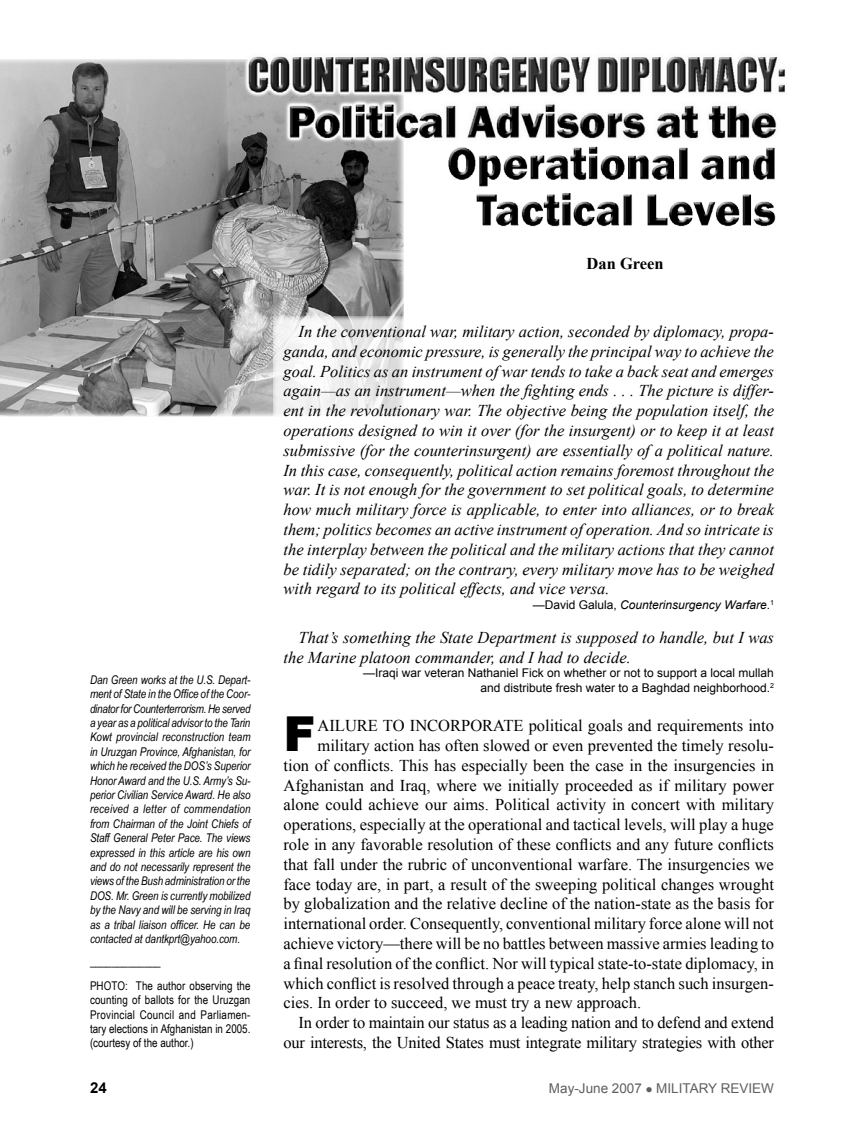
<style>
.page{position:relative;width:864px;height:1134px;background:#fff}
.page>*{position:absolute;margin:0;border:0;box-sizing:border-box;transform-origin:0 0}
.fob_Drop_Cap{font:900 48.15px "Arial";color:#000}
.fob{font:italic 16.5px/19.8px "Times New Roman";color:#000;text-align:justify}
.fob_Drop_Cap-2{font:16.5px "Times New Roman";color:#000}
.fob-2{font:16.5px/19.8px "Times New Roman";letter-spacing:-.015em;color:#000;text-align:right}
.author_byline{font:700 16.5px "Times New Roman";color:#000}
.subhead{font:700 15px "Arial";color:#000}
.subhead-2{font:13.5px "Arial";color:#5e5f5f}
.bio{font:italic 12px/14.4px "Arial Narrow";letter-spacing:-.005em;color:#000;text-align:justify}
.bio-2{font:12px/14.4px "Arial Narrow";color:#000;text-align:justify}
.fob-3{font:12px/14.4px "Arial";color:#000;text-align:right}
.fob-4{font:italic 12px "Arial";color:#000}
.s1{font-style:normal}
.s2{font-style:italic}
</style>
<div class="page">
<img style="left:0;top:59px;width:403px;height:357px">
<img style="left:243px;top:56px;width:542px;height:177px">
<svg style="left:273px;top:316px;width:131px;height:100px;fill:#f1f1f1"></svg>
<p class="bio" style="left:90px;top:672px;width:162px">Dan Green works at the U.S. Depart&shy;ment of State in the Office of the Coor&shy;dinator for Counterterrorism. He served a year as a political advisor to the Tarin Kowt provincial reconstruction team in Uruzgan Province, Afghanistan, for which he received the DOS’s Superior Honor Award and the U.S. Army’s Su&shy;perior Civilian Service Award. He also received a letter of commendation from Chairman of the Joint Chiefs of Staff General Peter Pace. The views expressed in this article are his own and do not necessarily represent the views of the Bush administration or the DOS. Mr. Green is currently mobilized by the Navy and will be serving in Iraq as a tribal liaison officer. He can be contacted at dantkprt@yahoo.com.</p>
<p class="bio" style="left:90px;top:955px;width:72px">_____________</p>
<p class="bio-2" style="left:90px;top:978px;width:162px">PHOTO: The author observing the counting of ballots for the Uruzgan Provincial Council and Parliamen&shy;tary elections in Afghanistan in 2005. (courtesy of the author.)</p>
<p class="author_byline" style="left:587px;top:252px;width:79px">Dan Green</p>
<p class="fob" style="left:284px;top:321px;width:492px;text-indent:15px">In the conventional war, military action, seconded by diplomacy, propa&shy;ganda, and economic pressure, is generally the principal way to achieve the goal. Politics as an instrument of war tends to take a back seat and emerges again—as an instrument—when the fighting ends . . . The picture is differ&shy;ent in the revolutionary war. The objective being the population itself, the operations designed to win it over (for the insurgent) or to keep it at least submissive (for the counterinsurgent) are essentially of a political nature.<br>In this case, consequently, political action remains foremost throughout the war. It is not enough for the government to set political goals, to determine how much military force is applicable, to enter into alliances, or to break them; politics becomes an active instrument of operation. And so intricate is the interplay between the political and the military actions that they cannot be tidily separated; on the contrary, every military move has to be weighed with regard to its political effects, and vice versa.</p>
<p class="fob-4" style="left:533px;top:597px;width:243px"><span class="s1">—David Galula,</span> Counterinsurgency Warfare<span class="s1">.</span><sup>1</sup></p>
<p class="fob" style="left:284px;top:627px;width:492px;text-indent:15px">That’s something the State Department is supposed to handle, but I was the Marine platoon commander, and I had to decide.</p>
<p class="fob-3" style="left:363px;top:666px;width:412px"><span class="s2">—</span>I raqi war veteran Nathaniel Fick on whether or not to support a local mullah and distribute fresh water to a Baghdad neighborhood.<sup>2</sup></p>
<p class="fob_Drop_Cap" style="left:284px;top:699px;width:34px">F</p>
<p class="fob_Drop_Cap-2" style="left:318px;top:715px;width:458px">ailure to incorporate political goals and requirements into</p>
<p class="fob_Drop_Cap-2" style="left:318px;top:734px;width:458px">military action has often slowed or even prevented the timely resolu-</p>
<p class="fob_Drop_Cap-2" style="left:284px;top:754px;width:492px">tion of conflicts. This has especially been the case in the insurgencies in</p>
<p class="fob_Drop_Cap-2" style="left:284px;top:774px;width:492px">Afghanistan and Iraq, where we initially proceeded as if military power</p>
<p class="fob_Drop_Cap-2" style="left:284px;top:794px;width:492px">alone could achieve our aims. Political activity in concert with military</p>
<p class="fob_Drop_Cap-2" style="left:284px;top:814px;width:492px">operations, especially at the operational and tactical levels, will play a huge</p>
<p class="fob_Drop_Cap-2" style="left:284px;top:833px;width:492px">role in any favorable resolution of these conflicts and any future conflicts</p>
<p class="fob_Drop_Cap-2" style="left:284px;top:853px;width:492px">that fall under the rubric of unconventional warfare. The insurgencies we</p>
<p class="fob_Drop_Cap-2" style="left:284px;top:873px;width:492px">face today are, in part, a result of the sweeping political changes wrought</p>
<p class="fob_Drop_Cap-2" style="left:284px;top:893px;width:492px">by globalization and the relative decline of the nation-state as the basis for</p>
<p class="fob_Drop_Cap-2" style="left:284px;top:913px;width:492px">international order. Consequently, conventional military force alone will not</p>
<p class="fob_Drop_Cap-2" style="left:284px;top:932px;width:492px">achieve victory—there will be no battles between massive armies leading to</p>
<p class="fob_Drop_Cap-2" style="left:284px;top:952px;width:492px">a final resolution of the conflict. Nor will typical state-to-state diplomacy, in</p>
<p class="fob_Drop_Cap-2" style="left:284px;top:972px;width:492px">which conflict is resolved through a peace treaty, help stanch such insurgen-</p>
<p class="fob_Drop_Cap-2" style="left:284px;top:992px;width:359px">cies. In order to succeed, we must try a new approach.</p>
<p class="fob-2" style="left:284px;top:1012px;width:492px">In order to maintain our status as a leading nation and to defend and extend our interests, the United States must integrate military strategies with other</p>
<p class="subhead" style="left:90px;top:1078px;width:18px">24</p>
<p class="subhead-2" style="left:549px;top:1080px;width:227px">May-June 2007 ● Military Review</p>
</div>
